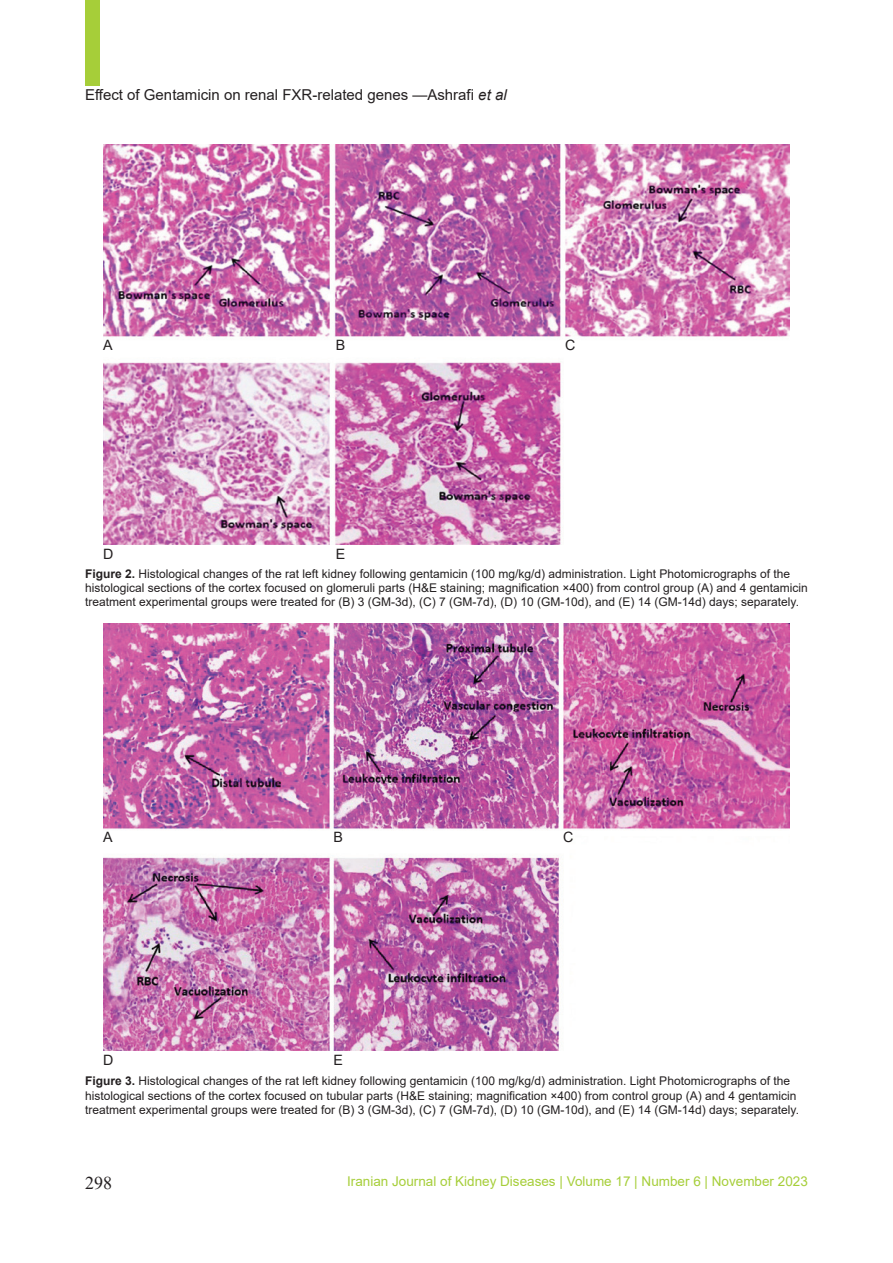
<style>
.page{position:relative;width:893px;height:1263px;background:#fff}
.page>*{position:absolute;margin:0;border:0;box-sizing:border-box;transform-origin:0 0}
.t1{font:18px "Times New Roman";color:#231f20}
.t2{font:15px "Arial";color:#231f20}
.t3{font:14.25px "Arial";color:#231f20}
.t4{font:13.5px "Arial";color:#a6ce39}
.Fig___Table{font:12px/14.4px "Arial";color:#231f20}
.s1{font-style:italic}
.s2{font-weight:700}
</style>
<div class="page">
<div style="left:85px;top:0;width:15px;height:85px;background:#a6ce39"></div>
<img style="left:103px;top:145px;width:687px;height:399px">
<img style="left:103px;top:623px;width:687px;height:428px">
<p class="t2" style="left:85px;top:85px;width:423px">Effect of Gentamicin on renal FXR-related genes —Ashrafi <span class="s1">et al</span></p>
<p class="t3" style="left:103px;top:335px;width:11px">A</p>
<p class="t3" style="left:565px;top:335px;width:12px">C</p>
<p class="t3" style="left:336px;top:335px;width:11px">B</p>
<p class="t3" style="left:103px;top:544px;width:12px">D</p>
<p class="Fig___Table" style="left:85px;top:566px;width:724px"><span class="s2">Figure 2.</span> Histological changes of the rat left kidney fol lowing gentamicin (100 mg/kg/d) administration. Light Photomicrographs of the histological sections of the cortex focused on glomeruli parts (H&amp;E staining; magnification ×400) from control group (A) and 4 gentamicin treatment experimental groups were treated for (B) 3 (GM-3d), (C) 7 (GM-7d), (D) 10 (GM-10d), and (E) 14 (GM-14d) days; separately.</p>
<p class="t3" style="left:336px;top:544px;width:11px">E</p>
<p class="t3" style="left:103px;top:827px;width:11px">A</p>
<p class="t3" style="left:563px;top:827px;width:12px">C</p>
<p class="t3" style="left:333px;top:827px;width:11px">B</p>
<p class="t3" style="left:103px;top:1050px;width:12px">D</p>
<p class="Fig___Table" style="left:85px;top:1074px;width:716px"><span class="s2">Figure 3.</span> Histological changes of the rat left kidney following gentamicin (100 mg/kg/d) administration. Light Photomicrographs of the histological sections of the cortex focused on tubular parts (H&amp;E staining; magnification ×400) from control group (A) and 4 gentamicin treatment experimental groups were treated for (B) 3 (GM-3d), (C) 7 (GM-7d), (D) 10 (GM-10d), and (E) 14 (GM-14d) days; separately.</p>
<p class="t3" style="left:333px;top:1050px;width:11px">E</p>
<h1 class="t1" style="left:85px;top:1170px;width:28px">298</h1>
<p class="t4" style="left:347px;top:1172px;width:462px">Iranian Journal of Kidney Diseases | Volume 17 | Number 6 | November 2023</p>
</div>
